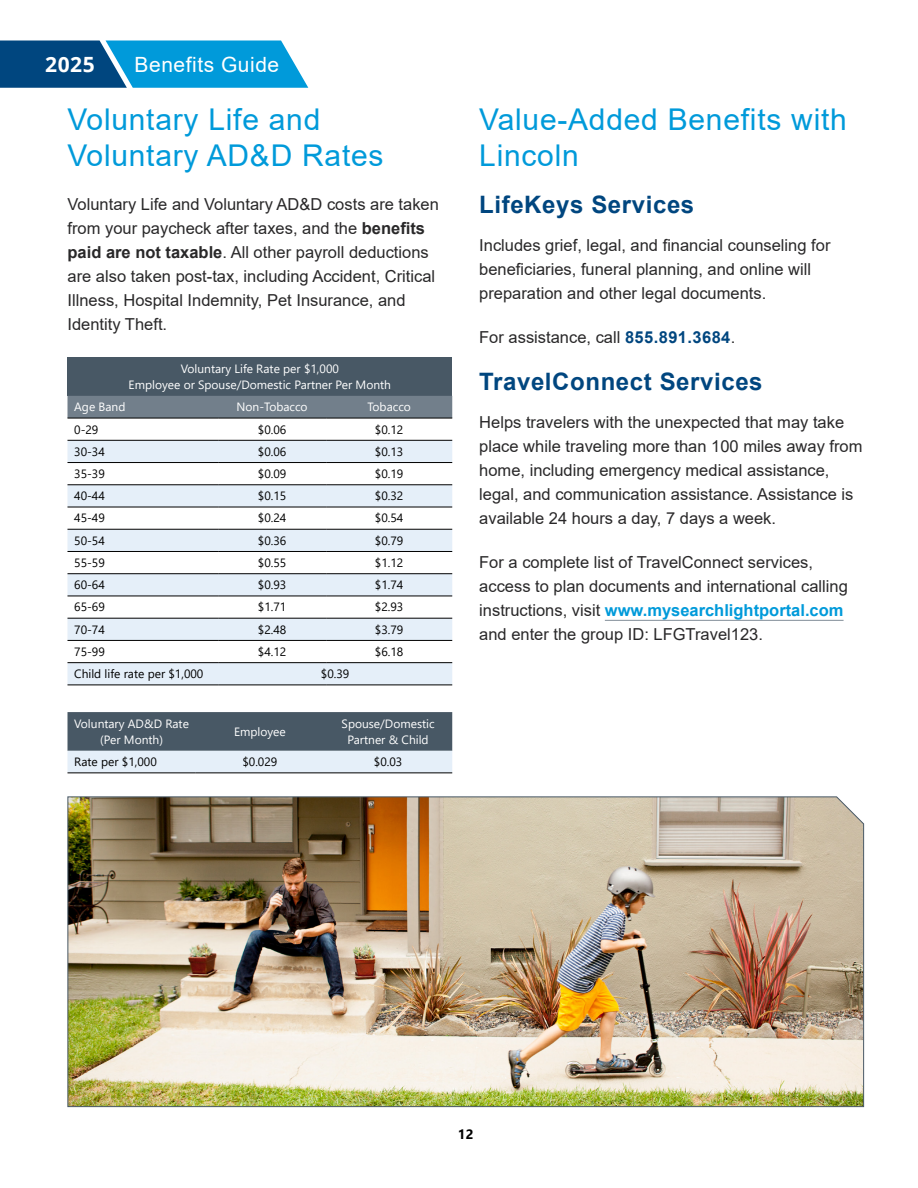
<style>
.page{position:relative;width:918px;height:1188px;background:#fff}
.page>*{position:absolute;margin:0;border:0;box-sizing:border-box;transform-origin:0 0}
.t1{font:30px/36px "Arial";letter-spacing:.025em;color:#009ada}
.t2{font:700 24px "Arial";letter-spacing:.025em;color:#00467f}
.t3{font:21px "Arial";letter-spacing:.025em;color:#fff}
.t4{font:700 21px "Open Sans";color:#fff}
.t5{font:16.5px/24px "Arial";color:#292829}
.t6{font:700 13.5px "Segoe UI";color:#000}
.t7{font:12px "Segoe UI";color:#000}
.t8{font:12px/16.5px "Segoe UI";color:#fff;text-align:center}
.s1{font-weight:700}
.s2{font-weight:700;color:#00467f}
.s3{font-weight:700;color:#009ada}
</style>
<div class="page">
<svg style="left:0;top:40px;width:308px;height:48px;background:#1383bb"></svg>
<img style="left:67px;top:796px;width:797px;height:311px">
<div style="left:68px;top:357px;width:384px;height:39px;background:#485865"></div>
<div style="left:68px;top:396px;width:384px;height:22px;background:#727f8b"></div>
<svg style="left:68px;top:439px;width:384px;height:1px"></svg>
<svg style="left:68px;top:441px;width:384px;height:244px;fill:#e5eff9"></svg>
<hr style="left:68px;top:440px;width:150px;height:1px;background:#000">
<hr style="left:218px;top:440px;width:108px;height:1px;background:#000">
<hr style="left:326px;top:440px;width:126px;height:1px;background:#000">
<hr style="left:68px;top:462px;width:150px;height:1px;background:#000">
<hr style="left:218px;top:462px;width:108px;height:1px;background:#000">
<hr style="left:326px;top:462px;width:126px;height:1px;background:#000">
<hr style="left:68px;top:485px;width:150px;height:1px;background:#000">
<hr style="left:218px;top:485px;width:108px;height:1px;background:#000">
<hr style="left:326px;top:485px;width:126px;height:1px;background:#000">
<hr style="left:68px;top:507px;width:150px;height:1px;background:#000">
<hr style="left:218px;top:507px;width:108px;height:1px;background:#000">
<hr style="left:326px;top:507px;width:126px;height:1px;background:#000">
<hr style="left:68px;top:529px;width:150px;height:1px;background:#000">
<hr style="left:218px;top:529px;width:108px;height:1px;background:#000">
<hr style="left:326px;top:529px;width:126px;height:1px;background:#000">
<hr style="left:68px;top:551px;width:150px;height:1px;background:#000">
<hr style="left:218px;top:551px;width:108px;height:1px;background:#000">
<hr style="left:326px;top:551px;width:126px;height:1px;background:#000">
<hr style="left:68px;top:573px;width:150px;height:1px;background:#000">
<hr style="left:218px;top:573px;width:108px;height:1px;background:#000">
<hr style="left:326px;top:573px;width:126px;height:1px;background:#000">
<hr style="left:68px;top:596px;width:150px;height:1px;background:#000">
<hr style="left:218px;top:596px;width:108px;height:1px;background:#000">
<hr style="left:326px;top:596px;width:126px;height:1px;background:#000">
<hr style="left:68px;top:618px;width:150px;height:1px;background:#000">
<hr style="left:218px;top:618px;width:108px;height:1px;background:#000">
<hr style="left:326px;top:618px;width:126px;height:1px;background:#000">
<hr style="left:68px;top:640px;width:150px;height:1px;background:#000">
<hr style="left:218px;top:640px;width:108px;height:1px;background:#000">
<hr style="left:326px;top:640px;width:126px;height:1px;background:#000">
<hr style="left:68px;top:662px;width:150px;height:1px;background:#000">
<hr style="left:218px;top:662px;width:108px;height:1px;background:#000">
<hr style="left:326px;top:662px;width:126px;height:1px;background:#000">
<hr style="left:68px;top:685px;width:150px;height:1px;background:#000">
<hr style="left:218px;top:685px;width:108px;height:1px;background:#000">
<hr style="left:326px;top:685px;width:126px;height:1px;background:#000">
<hr style="left:68px;top:418px;width:150px;height:1px;background:#000">
<hr style="left:218px;top:418px;width:108px;height:1px;background:#000">
<hr style="left:326px;top:418px;width:126px;height:1px;background:#000">
<svg style="left:68px;top:712px;width:384px;height:61px;background:#7f8d98"></svg>
<hr style="left:68px;top:773px;width:128px;height:1px;background:#000">
<hr style="left:196px;top:773px;width:128px;height:1px;background:#000">
<hr style="left:324px;top:773px;width:128px;height:1px;background:#000">
<hr style="left:605px;top:620px;width:239px;height:1px;background:#828e98">
<p class="t4" style="left:45px;top:50px;width:51px">2025</p>
<p class="t3" style="left:135px;top:50px;width:146px">Benefits Guide</p>
<h1 class="t1" style="left:68px;top:101px;width:318px">Voluntary Life and<br>Voluntary AD&amp;D Rates</h1>
<p class="t5" style="left:68px;top:192px;width:373px">Voluntary Life and Voluntary AD&amp;D costs are taken from your paycheck after taxes, and the <span class="s1">benefits paid are not taxable</span>. All other payroll deductions are also taken post-tax, including Accident, Critical Illness, Hospital Indemnity, Pet Insurance, and Identity Theft.</p>
<p class="t8" style="left:129px;top:359px;width:264px">Voluntary Life Rate per $1,000<br>Employee or Spouse/Domestic Partner Per Month</p>
<p class="t8" style="left:74px;top:398px;width:53px">Age Band</p>
<p class="t8" style="left:237px;top:398px;width:73px">Non-Tobacco</p>
<p class="t8" style="left:367px;top:398px;width:45px">Tobacco</p>
<p class="t7" style="left:74px;top:418px;width:26px">0-29</p>
<p class="t7" style="left:258px;top:418px;width:30px">$0.06</p>
<p class="t7" style="left:375px;top:418px;width:30px">$0.12</p>
<p class="t7" style="left:74px;top:440px;width:32px">30-34</p>
<p class="t7" style="left:258px;top:440px;width:30px">$0.06</p>
<p class="t7" style="left:375px;top:440px;width:30px">$0.13</p>
<p class="t7" style="left:74px;top:462px;width:32px">35-39</p>
<p class="t7" style="left:258px;top:462px;width:30px">$0.09</p>
<p class="t7" style="left:375px;top:462px;width:30px">$0.19</p>
<p class="t7" style="left:74px;top:485px;width:32px">40-44</p>
<p class="t7" style="left:258px;top:485px;width:30px">$0.15</p>
<p class="t7" style="left:375px;top:485px;width:30px">$0.32</p>
<p class="t7" style="left:74px;top:507px;width:32px">45-49</p>
<p class="t7" style="left:258px;top:507px;width:30px">$0.24</p>
<p class="t7" style="left:375px;top:507px;width:30px">$0.54</p>
<p class="t7" style="left:74px;top:529px;width:32px">50-54</p>
<p class="t7" style="left:258px;top:529px;width:30px">$0.36</p>
<p class="t7" style="left:375px;top:529px;width:30px">$0.79</p>
<p class="t7" style="left:74px;top:551px;width:32px">55-59</p>
<p class="t7" style="left:258px;top:551px;width:30px">$0.55</p>
<p class="t7" style="left:375px;top:551px;width:30px">$1.12</p>
<p class="t7" style="left:74px;top:574px;width:32px">60-64</p>
<p class="t7" style="left:258px;top:574px;width:30px">$0.93</p>
<p class="t7" style="left:375px;top:574px;width:30px">$1.74</p>
<p class="t7" style="left:74px;top:596px;width:32px">65-69</p>
<p class="t7" style="left:258px;top:596px;width:30px">$1.71</p>
<p class="t7" style="left:375px;top:596px;width:30px">$2.93</p>
<p class="t7" style="left:74px;top:618px;width:32px">70-74</p>
<p class="t7" style="left:258px;top:618px;width:30px">$2.48</p>
<p class="t7" style="left:375px;top:618px;width:30px">$3.79</p>
<p class="t7" style="left:74px;top:640px;width:32px">75-99</p>
<p class="t7" style="left:258px;top:640px;width:30px">$4.12</p>
<p class="t7" style="left:375px;top:640px;width:30px">$6.18</p>
<p class="t7" style="left:74px;top:663px;width:131px">Child life rate per $1,000</p>
<p class="t7" style="left:321px;top:663px;width:30px">$0.39</p>
<p class="t8" style="left:74px;top:714px;width:116px">Voluntary AD&amp;D Rate (Per Month)</p>
<p class="t8" style="left:234px;top:722px;width:53px">Employee</p>
<p class="t8" style="left:342px;top:714px;width:94px">Spouse/Domestic<br>Partner &amp; Child</p>
<p class="t7" style="left:74px;top:751px;width:84px">Rate per $1,000</p>
<p class="t7" style="left:242px;top:751px;width:36px">$0.029</p>
<p class="t7" style="left:374px;top:751px;width:30px">$0.03</p>
<h1 class="t1" style="left:479px;top:101px;width:369px">Value-Added Benefits with<br>Lincoln</h1>
<h2 class="t2" style="left:479px;top:188px;width:217px">LifeKeys Services</h2>
<p class="t5" style="left:479px;top:233px;width:353px">Includes grief, legal, and financial counseling for beneficiaries, funeral planning, and online will preparation and other legal documents.</p>
<p class="t5" style="left:479px;top:325px;width:258px">For assistance, call <span class="s2">855.891.3684</span>.</p>
<h2 class="t2" style="left:479px;top:365px;width:285px">TravelConnect Services</h2>
<p class="t5" style="left:479px;top:410px;width:385px">Helps travelers with the unexpected that may take place while traveling more than 100 miles away from home, including emergency medical assistance, legal, and communication assistance. Assistance is available 24 hours a day, 7 days a week.</p>
<p class="t5" style="left:479px;top:550px;width:370px">For a complete list of TravelConnect services, access to plan documents and international calling instructions, visit <span class="s3">www.mysearchlightportal.com </span>and enter the group ID: LFGTravel123.</p>
<p class="t6" style="left:458px;top:1121px;width:17px">12</p>
</div>
